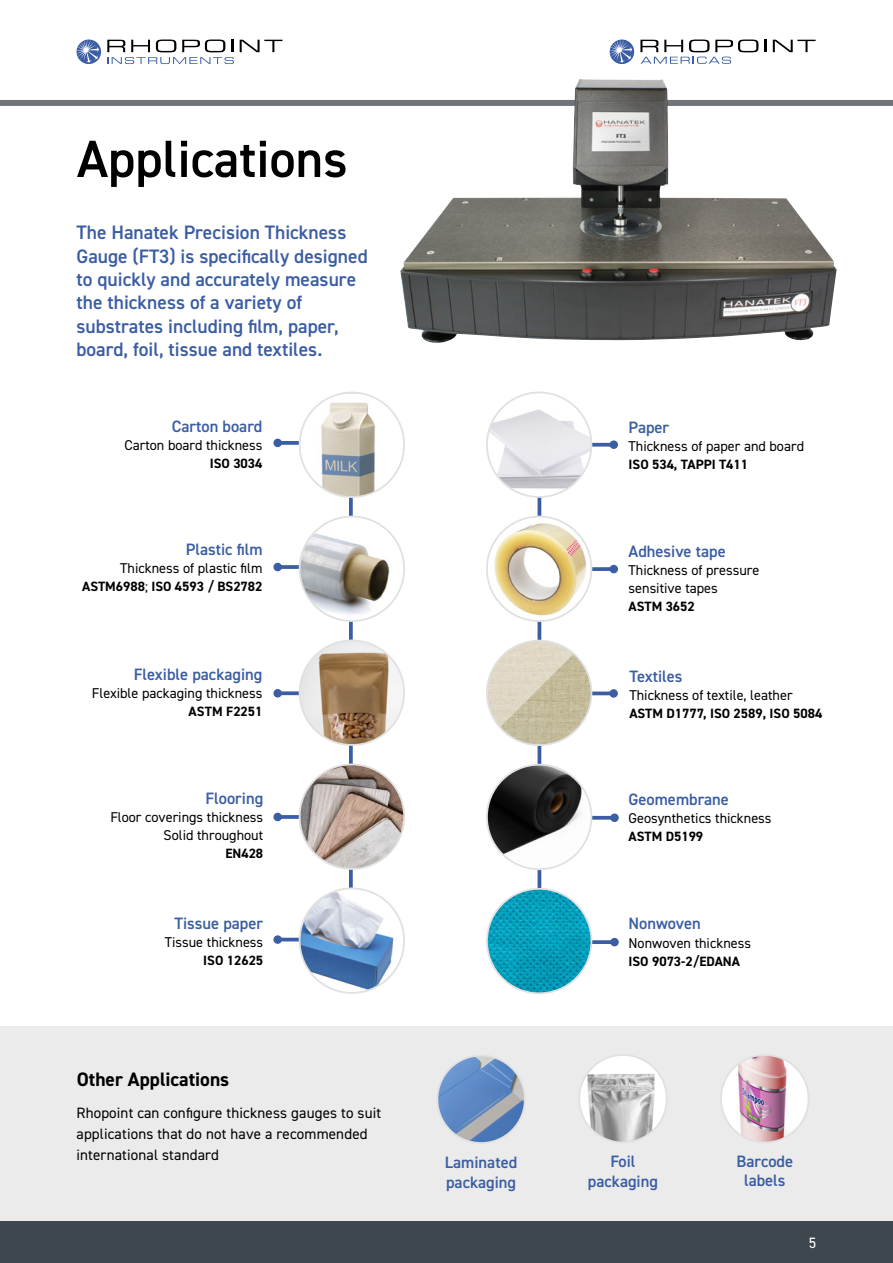
<style>
.page{position:relative;width:893px;height:1263px;background:#fff}
.page>*{position:absolute;margin:0;border:0;box-sizing:border-box;transform-origin:0 0}
.t1{font:600 52.5px "DIN2014";color:#000}
.t2{font:600 19.5px/23.4px "DIN2014";color:#3b5da3}
.t3{font:700 19.5px "DIN2014";color:#000}
.t4{font:600 16.5px/19.8px "DIN2014";color:#3b5da3;text-align:center}
.t5{font:15px/21px "DIN2014";letter-spacing:.01em;color:#000}
.t6{font:15px "DIN2014";color:#fff}
.t7{font:14.25px/18px "DIN2014";color:#000;text-align:right}
.t8{font:700 13.5px "DIN2014";color:#000}
.s1{font-weight:400}
</style>
<div class="page">
<div style="left:0;top:100px;width:893px;height:6px;background:#70737a"></div>
<svg style="left:240px;top:40px;width:42px;height:12px"></svg>
<svg style="left:107px;top:40px;width:127px;height:24px"></svg>
<svg style="left:77px;top:40px;width:24px;height:24px"></svg>
<svg style="left:77px;top:40px;width:22px;height:23px"></svg>
<svg style="left:764px;top:40px;width:2px;height:12px"></svg>
<svg style="left:773px;top:40px;width:43px;height:12px"></svg>
<svg style="left:610px;top:40px;width:24px;height:24px"></svg>
<svg style="left:610px;top:40px;width:22px;height:23px"></svg>
<svg style="left:640px;top:40px;width:118px;height:24px"></svg>
<img style="left:400px;top:79px;width:437px;height:264px">
<div style="left:0;top:1026px;width:893px;height:237px;background:#ebebeb"></div>
<img style="left:721px;top:1055px;width:87px;height:87px;border-radius:44px">
<div style="left:720px;top:1054px;width:89px;height:89px;border:2px solid #e1e1e1;border-radius:50%"></div>
<img style="left:579px;top:1055px;width:88px;height:87px;border-radius:44px">
<div style="left:578px;top:1054px;width:90px;height:89px;border:2px solid #e1e1e1;border-radius:50%"></div>
<img style="left:437px;top:1055px;width:88px;height:88px;border-radius:44px">
<div style="left:436px;top:1054px;width:90px;height:90px;border:2px solid #e1e1e1;border-radius:50%"></div>
<svg style="left:349px;top:498px;width:4px;height:389px"></svg>
<svg style="left:282px;top:815px;width:17px;height:4px"></svg>
<div style="left:273px;top:813px;width:9px;height:8px;background:#3b5da3;border-radius:50%"></div>
<hr style="left:277px;top:938px;width:96px;height:3px;background:#3b5da3">
<div style="left:273px;top:935px;width:9px;height:9px;background:#3b5da3;border-radius:50%"></div>
<svg style="left:282px;top:691px;width:17px;height:4px"></svg>
<div style="left:273px;top:689px;width:9px;height:8px;background:#3b5da3;border-radius:50%"></div>
<svg style="left:282px;top:441px;width:17px;height:4px"></svg>
<div style="left:273px;top:439px;width:9px;height:8px;background:#3b5da3;border-radius:50%"></div>
<svg style="left:282px;top:565px;width:17px;height:4px"></svg>
<div style="left:273px;top:563px;width:9px;height:8px;background:#3b5da3;border-radius:50%"></div>
<img style="left:300px;top:393px;width:104px;height:103px">
<div style="left:299px;top:392px;width:106px;height:106px;border:2px solid #e1e1e1;border-radius:50%"></div>
<img style="left:300px;top:888px;width:104px;height:105px;border-radius:52px">
<div style="left:299px;top:887px;width:106px;height:107px;border:2px solid #e1e1e1;border-radius:50%"></div>
<img style="left:300px;top:764px;width:104px;height:105px;border-radius:52px">
<div style="left:299px;top:763px;width:106px;height:107px;border:2px solid #e1e1e1;border-radius:50%"></div>
<img style="left:300px;top:640px;width:104px;height:105px;border-radius:52px">
<div style="left:299px;top:639px;width:106px;height:107px;border:2px solid #e1e1e1;border-radius:50%"></div>
<img style="left:300px;top:516px;width:104px;height:105px;border-radius:52px">
<div style="left:299px;top:516px;width:106px;height:106px;border:2px solid #e1e1e1;border-radius:50%"></div>
<hr style="left:538px;top:452px;width:3px;height:486px;background:#3b5da3">
<svg style="left:592px;top:443px;width:17px;height:4px"></svg>
<div style="left:609px;top:440px;width:9px;height:9px;background:#3b5da3;border-radius:50%"></div>
<svg style="left:592px;top:567px;width:17px;height:4px"></svg>
<div style="left:609px;top:565px;width:9px;height:8px;background:#3b5da3;border-radius:50%"></div>
<svg style="left:592px;top:691px;width:17px;height:4px"></svg>
<div style="left:609px;top:689px;width:9px;height:9px;background:#3b5da3;border-radius:50%"></div>
<svg style="left:592px;top:816px;width:18px;height:4px"></svg>
<div style="left:610px;top:813px;width:9px;height:9px;background:#3b5da3;border-radius:50%"></div>
<svg style="left:592px;top:940px;width:18px;height:4px"></svg>
<div style="left:610px;top:938px;width:9px;height:8px;background:#3b5da3;border-radius:50%"></div>
<img style="left:487px;top:641px;width:104px;height:104px;border-radius:52px">
<div style="left:486px;top:640px;width:106px;height:106px;border:2px solid #e1e1e1;border-radius:50%"></div>
<img style="left:487px;top:765px;width:104px;height:104px;border-radius:52px">
<div style="left:486px;top:764px;width:106px;height:106px;border:2px solid #e1e1e1;border-radius:50%"></div>
<img style="left:487px;top:889px;width:104px;height:104px;border-radius:52px">
<div style="left:486px;top:888px;width:106px;height:106px;border:2px solid #e1e1e1;border-radius:50%"></div>
<img style="left:487px;top:516px;width:104px;height:105px;border-radius:52px">
<div style="left:486px;top:516px;width:106px;height:106px;border:2px solid #e1e1e1;border-radius:50%"></div>
<img style="left:487px;top:392px;width:104px;height:105px;border-radius:52px">
<div style="left:486px;top:392px;width:106px;height:106px;border:2px solid #e1e1e1;border-radius:50%"></div>
<div style="left:0;top:1221px;width:893px;height:42px;background:#3e464e"></div>
<h1 class="t1" style="left:77px;top:134px;width:272px">Applications</h1>
<h2 class="t2" style="left:76px;top:222px;width:293px">The Hanatek Precision Thickness Gauge (FT3) is specifically designed to quickly and accurately measure the thickness of a variety of substrates including film, paper, board, foil, tissue and textiles.</h2>
<p class="t4" style="left:172px;top:417px;width:92px">Carton board</p>
<p class="t7" style="left:125px;top:437px;width:139px">Carton board thickness</p>
<p class="t8" style="left:210px;top:457px;width:54px">ISO 3034</p>
<p class="t4" style="left:186px;top:540px;width:78px">Plastic film</p>
<p class="t7" style="left:120px;top:559px;width:144px">Thickness of plastic film</p>
<p class="t8" style="left:82px;top:580px;width:182px">ASTM6988<span class="s1">;</span> ISO 4593 / BS2782</p>
<p class="t4" style="left:134px;top:665px;width:130px">Flexible packaging</p>
<p class="t7" style="left:92px;top:685px;width:172px">Flexible packaging thickness</p>
<p class="t8" style="left:189px;top:705px;width:75px">ASTM F2251</p>
<p class="t4" style="left:205px;top:789px;width:59px">Flooring</p>
<p class="t7" style="left:110px;top:808px;width:154px">Floor coverings thickness<br>Solid throughout</p>
<p class="t8" style="left:225px;top:847px;width:39px">EN428</p>
<p class="t4" style="left:174px;top:913px;width:90px">Tissue paper</p>
<p class="t7" style="left:165px;top:933px;width:100px">Tissue thickness</p>
<p class="t8" style="left:203px;top:954px;width:61px">ISO 12625</p>
<h2 class="t3" style="left:77px;top:1070px;width:154px">Other Applications</h2>
<p class="t5" style="left:76px;top:1103px;width:306px">Rhopoint can configure thickness gauges to suit applications that do not have a recommended international standard</p>
<p class="t4" style="left:445px;top:1153px;width:74px;text-align:left">Laminated packaging</p>
<p class="t4" style="left:629px;top:418px;width:42px">Paper</p>
<p class="t7" style="left:629px;top:438px;width:177px">Thickness of paper and board</p>
<p class="t8" style="left:629px;top:458px;width:121px">ISO 534, TAPPI T411</p>
<p class="t4" style="left:629px;top:542px;width:99px">Adhesive tape</p>
<p class="t7" style="left:629px;top:561px;width:132px;text-align:left">Thickness of pressure sensitive tapes</p>
<p class="t8" style="left:629px;top:600px;width:68px">ASTM 3652</p>
<p class="t4" style="left:629px;top:667px;width:55px">Textiles</p>
<p class="t7" style="left:629px;top:687px;width:165px">Thickness of textile, leather</p>
<p class="t8" style="left:629px;top:707px;width:194px">ASTM D1777, ISO 2589, ISO 5084</p>
<p class="t4" style="left:628px;top:790px;width:102px">Geomembrane</p>
<p class="t7" style="left:628px;top:810px;width:145px">Geosynthetics thickness</p>
<p class="t8" style="left:628px;top:830px;width:76px">ASTM D5199</p>
<p class="t4" style="left:628px;top:914px;width:74px">Nonwoven</p>
<p class="t7" style="left:628px;top:934px;width:124px">Nonwoven thickness</p>
<p class="t8" style="left:628px;top:954px;width:113px">ISO 9073-2/EDANA</p>
<p class="t4" style="left:588px;top:1152px;width:72px">Foil packaging</p>
<p class="t4" style="left:736px;top:1152px;width:58px">Barcode labels</p>
<p class="t6" style="left:809px;top:1236px;width:9px">5</p>
</div>
